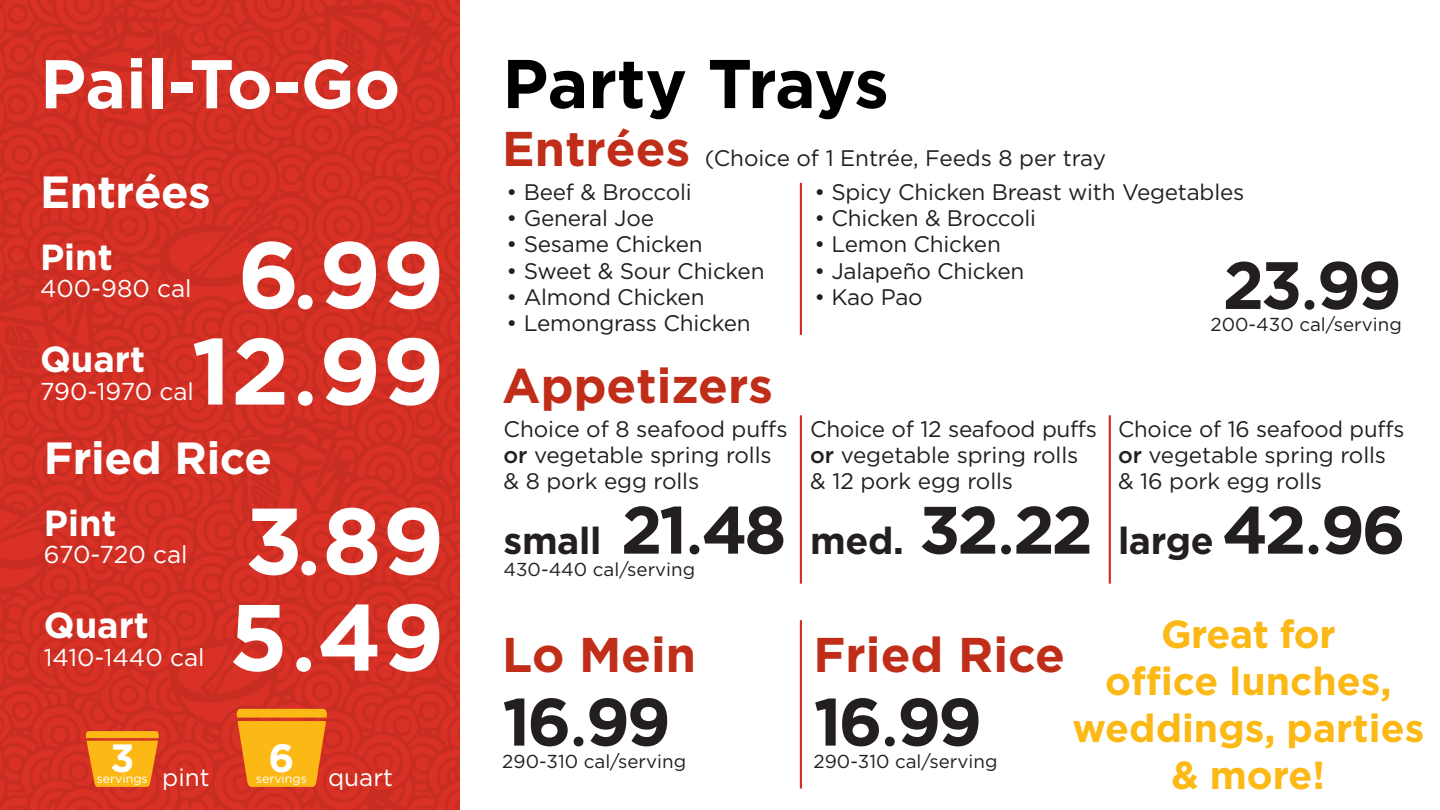
<style>
.page{position:relative;width:1440px;height:810px;background:#fff}
.page>*{position:absolute;margin:0;border:0;box-sizing:border-box;transform-origin:0 0}
.t1{font:700 93.82px "Gotham";letter-spacing:.01em;color:#fff}
.t2{font:700 68.78px "Gotham";color:#fff}
.t3{font:700 68.78px "Gotham";letter-spacing:-.015em;color:#000}
.t4{font:700 66.82px "Gotham";letter-spacing:-.05em;color:#231f20}
.t5{font:700 48.75px "Gotham";color:#c02d19}
.t6{font:700 45.08px "Gotham";letter-spacing:-.01em;color:#fff}
.t7{font:700 39.38px "Gotham";color:#fff}
.t8{font:700 39.08px/46.9px "Gotham";color:#fcb814;text-align:center}
.t9{font:700 37.58px "Gotham";letter-spacing:-.01em;color:#231f20}
.t10{font:700 36.3px "Gotham";color:#fff}
.t11{font:24.38px "Gotham";color:#fff}
.t12{font:22.5px/26.2px "Gotham";letter-spacing:-.01em;color:#231f20}
.t13{font:18.75px "Gotham";color:#231f20}
.t14{font:12.38px "Gotham";color:#fff}
.s1{font-family:"Arial Rounded MT Bold";font-weight:400;font-size:100.12px}
.s2{font-weight:700;font-size:48.75px;color:#c02d19}
.s3{font-weight:500}
.s4{font-size:66.82px}
.s5{font-family:"Arial Rounded MT Bold";font-weight:400;font-size:66.82px}
.s6{font-family:"Arial Rounded MT Bold";font-weight:400}
</style>
<div class="page">
<img style="left:0;top:0;width:459px;height:810px">
<svg style="left:237px;top:709px;width:90px;height:78px;background:#f5a216"></svg>
<svg style="left:86px;top:731px;width:73px;height:56px;background:#f5a116"></svg>
<hr style="left:800px;top:415px;width:2px;height:169px;background:#d52827">
<hr style="left:1109px;top:415px;width:2px;height:169px;background:#d52827">
<hr style="left:800px;top:620px;width:2px;height:169px;background:#d52827">
<hr style="left:800px;top:183px;width:2px;height:152px;background:#d52827">
<h2 class="t2" style="left:40px;top:44px;width:362px">Pail-To-Go</h2>
<h3 class="t6" style="left:40px;top:166px;width:172px">Entrées</h3>
<h3 class="t10" style="left:40px;top:236px;width:74px">Pint</h3>
<p class="t11" style="left:40px;top:275px;width:153px">400-980 cal</p>
<h1 class="t1" style="left:238px;top:221px;width:208px">6<span class="s1">.</span> 99</h1>
<h1 class="t1" style="left:192px;top:317px;width:254px">12<span class="s1">.</span> 99</h1>
<h3 class="t6" style="left:44px;top:432px;width:230px">Fried Rice</h3>
<h3 class="t10" style="left:44px;top:502px;width:74px">Pint</h3>
<p class="t11" style="left:44px;top:541px;width:145px">670-720 cal</p>
<h3 class="t10" style="left:40px;top:339px;width:107px">Quart</h3>
<p class="t11" style="left:40px;top:378px;width:155px">790-1970 cal</p>
<h1 class="t1" style="left:245px;top:487px;width:201px">3<span class="s1">.</span> 89</h1>
<h1 class="t1" style="left:229px;top:583px;width:217px">5<span class="s1">.</span> 49</h1>
<h3 class="t10" style="left:44px;top:605px;width:107px">Quart</h3>
<p class="t11" style="left:44px;top:644px;width:162px">1410-1440 cal</p>
<h3 class="t7" style="left:110px;top:735px;width:26px">3</h3>
<p class="t14" style="left:97px;top:772px;width:53px">servings</p>
<h3 class="t7" style="left:268px;top:735px;width:28px">6</h3>
<p class="t11" style="left:162px;top:764px;width:49px">pint</p>
<p class="t11" style="left:328px;top:764px;width:67px">quart</p>
<p class="t14" style="left:256px;top:772px;width:53px">servings</p>
<h2 class="t3" style="left:502px;top:44px;width:388px">Party Trays</h2>
<p class="t12" style="left:502px;top:145px;width:605px"><span class="s2">Entrées</span> (Choice of 1 Entrée, Feeds 8 per tray</p>
<p class="t12" style="left:507px;top:178px;width:186px">• Beef &amp; Broccoli</p>
<p class="t12" style="left:507px;top:205px;width:149px">• General Joe</p>
<p class="t12" style="left:507px;top:231px;width:198px">• Sesame Chicken</p>
<p class="t12" style="left:507px;top:257px;width:259px">• Sweet &amp; Sour Chicken</p>
<p class="t12" style="left:507px;top:283px;width:199px">• Almond Chicken</p>
<p class="t12" style="left:507px;top:310px;width:246px">• Lemongrass Chicken</p>
<h3 class="t5" style="left:502px;top:357px;width:272px">Appetizers</h3>
<p class="t12" style="left:504px;top:415px;width:286px">Choice of 8 seafood puffs <span class="s3">or</span> vegetable spring rolls &amp; 8 pork egg rolls</p>
<h3 class="t9" style="left:504px;top:519px;width:284px">small <span class="s4">21</span><span class="s5">.</span><span class="s4">48</span></h3>
<p class="t13" style="left:504px;top:559px;width:193px">430-440 cal/serving</p>
<h3 class="t5" style="left:502px;top:627px;width:195px">Lo Mein</h3>
<h3 class="t4" style="left:502px;top:683px;width:170px">16<span class="s6">.</span>99</h3>
<p class="t13" style="left:502px;top:751px;width:185px">290-310 cal/serving</p>
<p class="t12" style="left:814px;top:178px;width:432px">• Spicy Chicken Breast with Vegetables</p>
<p class="t12" style="left:814px;top:205px;width:223px">• Chicken &amp; Broccoli</p>
<p class="t12" style="left:814px;top:231px;width:188px">• Lemon Chicken</p>
<p class="t12" style="left:814px;top:257px;width:212px">• Jalapeño Chicken</p>
<p class="t12" style="left:814px;top:283px;width:110px">• Kao Pao</p>
<h3 class="t4" style="left:1223px;top:247px;width:181px">23<span class="s6">.</span>99</h3>
<p class="t13" style="left:1211px;top:314px;width:193px">200-430 cal/serving</p>
<p class="t12" style="left:810px;top:415px;width:288px">Choice of 12 seafood puffs <span class="s3">or</span> vegetable spring rolls &amp; 12 pork egg rolls</p>
<h3 class="t9" style="left:810px;top:519px;width:284px">med. <span class="s4">32</span><span class="s5">.</span><span class="s4">22</span></h3>
<p class="t12" style="left:1118px;top:415px;width:288px">Choice of 16 seafood puffs <span class="s3">or</span> vegetable spring rolls &amp; 16 pork egg rolls</p>
<h3 class="t9" style="left:1118px;top:519px;width:289px">large <span class="s4">42</span><span class="s5">.</span><span class="s4">96</span></h3>
<h3 class="t5" style="left:814px;top:627px;width:253px">Fried Rice</h3>
<h3 class="t4" style="left:814px;top:683px;width:170px">16<span class="s6">.</span>99</h3>
<p class="t13" style="left:814px;top:751px;width:185px">290-310 cal/serving</p>
<h3 class="t8" style="left:1073px;top:610px;width:353px">Great for<br>office lunches, weddings, parties &amp; more!</h3>
</div>
